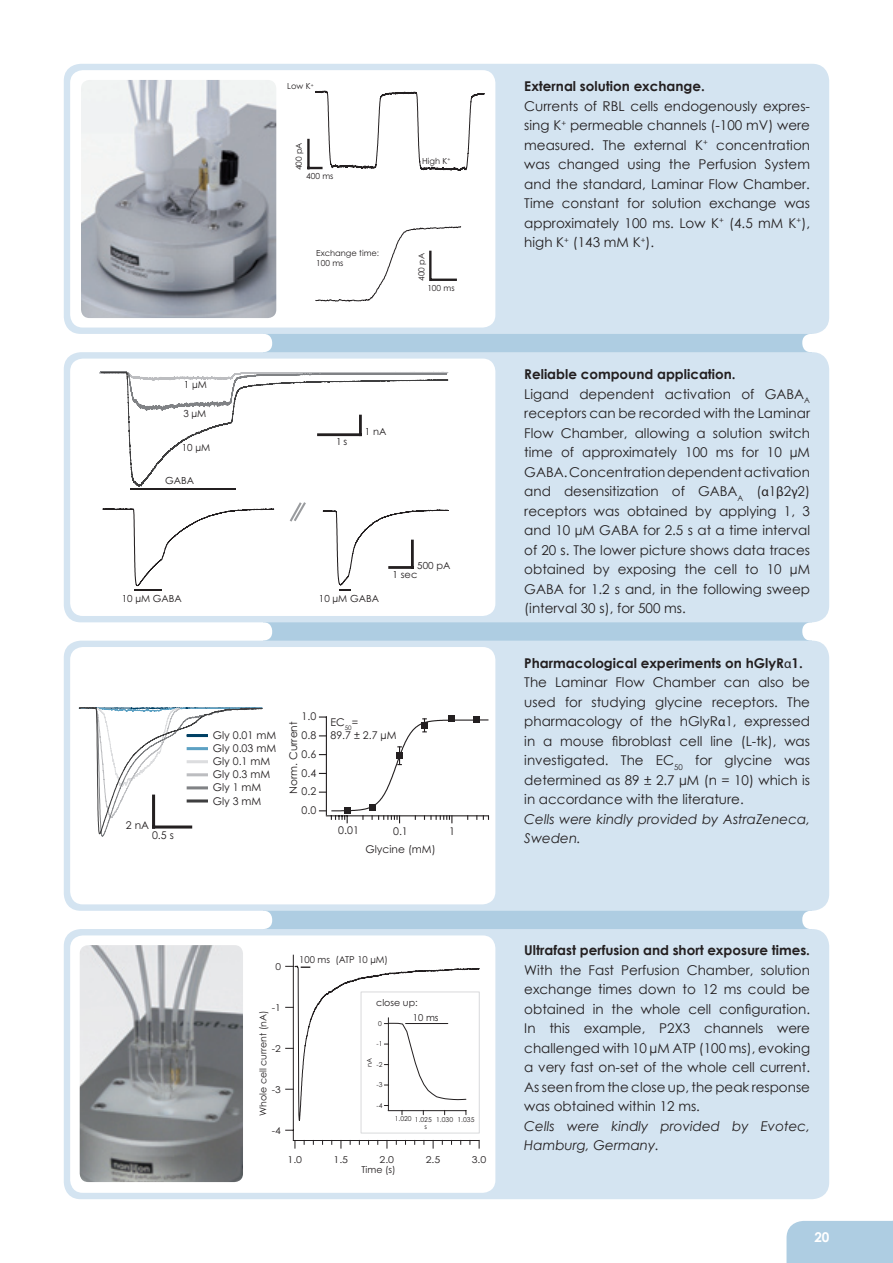
<style>
.page{position:relative;width:893px;height:1263px;background:#fff}
.page>*{position:absolute;margin:0;border:0;box-sizing:border-box;transform-origin:0 0}
.t1{font:13.5px/19.5px "Century Gothic";color:#231f20;text-align:justify}
.t2{font:italic 13.5px/19.5px "Century Gothic";color:#231f20}
.t3{font:700 13.5px "Century Gothic";color:#231f20}
.t4{font:700 13.5px "Century Gothic";color:#fff}
.t5{font:10.65px/13px "Century Gothic";color:#231f20}
.t6{font:9.75px "Century Gothic";color:#231f20}
.t7{font:9.45px "Century Gothic";color:#231f20}
.t8{font:9.45px "Century Gothic";color:#231f20;scale:1.12 1}
.t9{font:9.45px "Century Gothic";color:#231f20;scale:1.08 1}
.t10{font:9.45px "Century Gothic";color:#231f20;scale:1.07 1}
.t11{font:8.4px/10.1px "Century Gothic";color:#231f20}
.t12{font:6.75px/7.1px "Century Gothic";color:#231f20}
.s1{font-weight:700}
.s2{font-family:"Myriad Pro"}
</style>
<div class="page">
<div style="left:263px;top:302px;width:548px;height:77px;background:#aecde2"></div>
<div style="left:802px;top:334px;width:68px;height:18px;background:#fff;border-radius:9px"></div>
<div style="left:235px;top:334px;width:37px;height:18px;background:#fff;border-radius:9px"></div>
<div style="left:263px;top:878px;width:548px;height:77px;background:#aecde2"></div>
<div style="left:802px;top:911px;width:68px;height:18px;background:#fff;border-radius:9px"></div>
<div style="left:235px;top:911px;width:37px;height:18px;background:#fff;border-radius:9px"></div>
<div style="left:263px;top:590px;width:548px;height:77px;background:#aecde2"></div>
<div style="left:802px;top:622px;width:68px;height:19px;background:#fff;border-radius:9px"></div>
<div style="left:235px;top:622px;width:37px;height:19px;background:#fff;border-radius:9px"></div>
<div style="left:64px;top:64px;width:765px;height:270px;background:#d4e4f1;border-radius:17px"></div>
<div style="left:64px;top:352px;width:765px;height:270px;background:#d4e4f1;border-radius:17px"></div>
<div style="left:64px;top:641px;width:765px;height:270px;background:#d4e4f1;border-radius:17px"></div>
<div style="left:64px;top:929px;width:765px;height:270px;background:#d4e4f1;border-radius:17px"></div>
<div style="left:70px;top:70px;width:425px;height:258px;background:#fff;border-radius:13px"></div>
<div style="left:70px;top:359px;width:425px;height:257px;background:#fff;border-radius:13px"></div>
<div style="left:70px;top:647px;width:425px;height:257px;background:#fff;border-radius:13px"></div>
<div style="left:70px;top:935px;width:425px;height:258px;background:#fff;border-radius:13px"></div>
<svg style="left:309px;top:90px;width:176px;height:81px"></svg>
<hr style="left:307px;top:140px;width:3px;height:28px;background:#231f20">
<svg style="left:315px;top:226px;width:146px;height:76px"></svg>
<hr style="left:429px;top:252px;width:3px;height:28px;background:#231f20">
<hr style="left:431px;top:279px;width:25px;height:2px;background:#231f20">
<svg style="left:99px;top:371px;width:350px;height:220px"></svg>
<hr style="left:388px;top:566px;width:26px;height:3px;background:#231f20">
<hr style="left:411px;top:540px;width:3px;height:29px;background:#231f20">
<svg style="left:79px;top:707px;width:184px;height:130px"></svg>
<hr style="left:152px;top:796px;width:3px;height:31px;background:#231f20">
<hr style="left:154px;top:825px;width:37px;height:3px;background:#231f20">
<hr style="left:187px;top:734px;width:21px;height:3px;background:#004064">
<hr style="left:187px;top:747px;width:21px;height:3px;background:#5da1c3">
<hr style="left:187px;top:760px;width:21px;height:3px;background:#dcdddf">
<hr style="left:187px;top:773px;width:21px;height:3px;background:#bcbdc0">
<hr style="left:187px;top:786px;width:21px;height:3px;background:#808285">
<hr style="left:187px;top:799px;width:21px;height:3px;background:#3e3e3f">
<div style="left:449px;top:715px;width:6px;height:7px;background:#231f20"></div>
<svg style="left:319px;top:716px;width:170px;height:107px"></svg>
<hr style="left:293px;top:955px;width:1px;height:185px;background:#231f20">
<hr style="left:293px;top:1140px;width:186px;height:1px;background:#231f20">
<svg style="left:285px;top:963px;width:195px;height:161px"></svg>
<hr style="left:406px;top:1023px;width:42px;height:1px;background:#231f20">
<img style="left:81px;top:80px;width:195px;height:238px">
<img style="left:80px;top:945px;width:163px;height:237px">
<div style="left:786px;top:1221px;width:107px;height:42px;background:#aecde2"></div>
<p class="t6" style="left:184px;top:380px;width:24px">1 µM</p>
<p class="t6" style="left:183px;top:409px;width:24px">3 µM</p>
<p class="t6" style="left:182px;top:444px;width:30px">10 µM</p>
<p class="t6" style="left:165px;top:477px;width:30px">GABA</p>
<p class="t11" style="left:287px;top:82px;width:28px">Low K<sup>+</sup></p>
<p class="t11" style="left:295px;top:170px;width:29px;rotate:-90deg">400 pA</p>
<p class="t11" style="left:306px;top:172px;width:29px">400 ms</p>
<p class="t11" style="left:316px;top:249px;width:65px">Exchange time:<br>100 ms</p>
<p class="t11" style="left:422px;top:157px;width:30px">High K<sup>+</sup></p>
<p class="t11" style="left:417px;top:281px;width:29px;rotate:-90deg">400 pA</p>
<p class="t11" style="left:427px;top:284px;width:29px">100 ms</p>
<p class="t6" style="left:336px;top:437px;width:13px">1 s</p>
<p class="t6" style="left:365px;top:428px;width:23px">1 nA</p>
<p class="t6" style="left:417px;top:562px;width:35px">500 pA</p>
<p class="t6" style="left:393px;top:571px;width:26px">1 sec</p>
<p class="t6" style="left:122px;top:594px;width:62px">10 µM GABA</p>
<p class="t6" style="left:319px;top:595px;width:62px">10 µM GABA</p>
<p class="t5" style="left:126px;top:819px;width:25px">2 nA</p>
<p class="t5" style="left:152px;top:829px;width:23px">0.5 s</p>
<p class="t5" style="left:213px;top:730px;width:65px">Gly 0.01 mM<br>Gly 0.03 mM<br>Gly 0.1 mM<br>Gly 0.3 mM<br>Gly 1 mM<br>Gly 3 mM</p>
<p class="t5" style="left:302px;top:708px;width:16px;line-height:18.8px;text-align:justify">1.0<br>0.8<br>0.6<br>0.4<br>0.2<br>0.0</p>
<p class="t5" style="left:288px;top:794px;width:74px;rotate:-90deg">Norm. Current</p>
<p class="t5" style="left:330px;top:717px;width:67px">EC<sub>50</sub>=<br>89.7 ± 2.7 µM</p>
<p class="t5" style="left:338px;top:824px;width:22px">0.01</p>
<p class="t5" style="left:393px;top:826px;width:16px">0.1</p>
<p class="t5" style="left:449px;top:826px;width:7px">1</p>
<p class="t5" style="left:365px;top:844px;width:72px">Glycine (mM)</p>
<p class="t10" style="left:275px;top:963px;width:7px">0</p>
<p class="t7" style="left:299px;top:956px;width:90px">100 ms (ATP 10 µM)</p>
<p class="t9" style="left:272px;top:1004px;width:10px">-1</p>
<p class="t7" style="left:259px;top:1116px;width:107px;rotate:-90deg">Whole cell current (nA)</p>
<p class="t9" style="left:272px;top:1045px;width:10px">-2</p>
<p class="t9" style="left:272px;top:1086px;width:10px">-3</p>
<p class="t9" style="left:272px;top:1127px;width:10px">-4</p>
<p class="t7" style="left:376px;top:999px;width:43px">close up:</p>
<p class="t12" style="left:378px;top:1020px;width:5px">0</p>
<p class="t12" style="left:376px;top:1041px;width:7px">-1</p>
<p class="t12" style="left:367px;top:1067px;width:11px;rotate:-90deg">nA</p>
<p class="t12" style="left:376px;top:1061px;width:7px">-2</p>
<p class="t12" style="left:376px;top:1082px;width:7px">-3</p>
<p class="t12" style="left:376px;top:1102px;width:7px">-4</p>
<p class="t7" style="left:413px;top:1014px;width:27px">10 ms</p>
<p class="t12" style="left:424px;top:1116px;width:51px;text-indent:-30px">1.020 1.025 1.030 1.035 s</p>
<p class="t8" style="left:287px;top:1155px;width:15px">1.0</p>
<p class="t8" style="left:333px;top:1155px;width:15px">1.5</p>
<p class="t8" style="left:379px;top:1155px;width:15px">2.0</p>
<p class="t8" style="left:426px;top:1155px;width:15px">2.5</p>
<p class="t8" style="left:472px;top:1155px;width:15px">3.0</p>
<p class="t7" style="left:361px;top:1165px;width:36px">Time (s)</p>
<p class="t3" style="left:524px;top:76px;width:182px">External solution exchange.</p>
<p class="t1" style="left:524px;top:96px;width:287px">Currents of RBL cells endogenously expres&shy;sing K<sup>+</sup> permeable channels (-100 mV) were measured. The external K<sup>+</sup> concentration was changed using the Perfusion System and the standard, Laminar Flow Chamber.<br>Time constant for solution exchange was approximately 100 ms. Low K<sup>+</sup> (4.5 mM K<sup>+</sup>), high K<sup>+</sup> (143 mM K<sup>+</sup>).</p>
<p class="t1" style="left:524px;top:364px;width:287px;text-align:left"><span class="s1">Reliable compound application.<br></span>Ligand dependent activation of GABA<sub>A </sub>receptors can be recorded with the Laminar Flow Chamber, allowing a solution switch time of approximately 100 ms for 10 µM GABA. Concentration dependent activation and desensitization of GABA<sub>A</sub> (<span class="s2">α</span>1<span class="s2">β</span>2<span class="s2">γ</span>2) receptors was obtained by applying 1, 3 and 10 µM GABA for 2.5 s at a time interval of 20 s. The lower picture shows data traces obtained by exposing the cell to 10 µM GABA for 1.2 s and, in the following sweep (interval 30 s), for 500 ms.</p>
<p class="t1" style="left:524px;top:653px;width:287px;text-align:left"><span class="s1">Pharmacological experiments on hGlyR</span><span class="s2">α</span><span class="s1">1.<br></span>The Laminar Flow Chamber can also be used for studying glycine receptors. The pharmacology of the hGlyR<span class="s2">α</span>1, expressed in a mouse fibroblast cell line (L-tk), was investigated. The EC<sub>50</sub> for glycine was determined as 89 ± 2.7 µM (n = 10) which is in accordance with the literature.</p>
<p class="t2" style="left:524px;top:810px;width:287px">Cells were kindly provided by AstraZeneca,<br>Sweden.</p>
<p class="t3" style="left:524px;top:940px;width:287px">Ultrafast perfusion and short exposure times.</p>
<p class="t1" style="left:524px;top:960px;width:287px">With the Fast Perfusion Chamber, solution exchange times down to 12 ms could be obtained in the whole cell configuration.<br>In this example, P2X3 channels were challenged with 10 µM ATP (100 ms), evoking a very fast on-set of the whole cell current.<br>As seen from the close up, the peak response was obtained within 12 ms.</p>
<p class="t2" style="left:524px;top:1117px;width:287px">Cells were kindly provided by Evotec,<br>Hamburg, Germany.</p>
<p class="t4" style="left:814px;top:1229px;width:17px">20</p>
</div>
